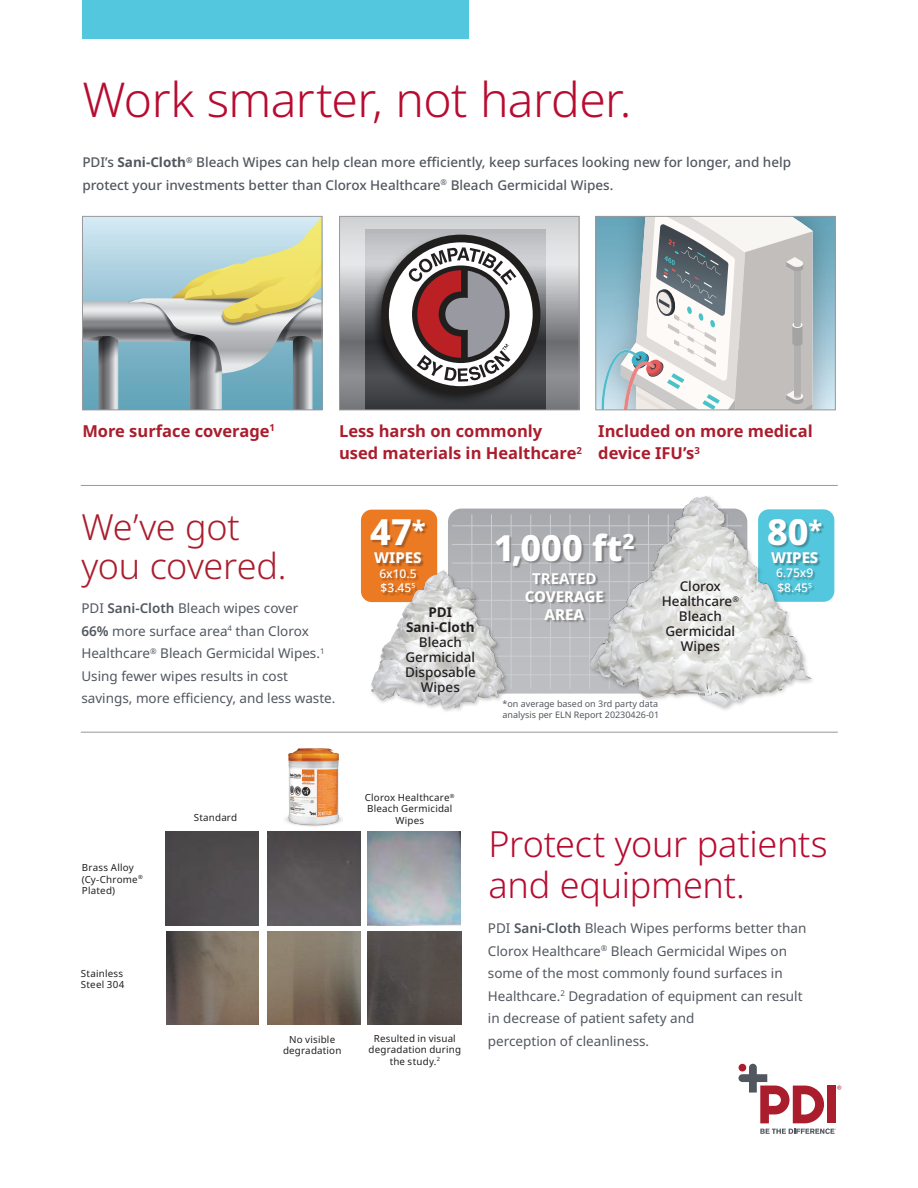
<style>
.page{position:relative;width:918px;height:1188px;background:#fff}
.page>*{position:absolute;margin:0;border:0;box-sizing:border-box;transform-origin:0 0}
.Ad_Title_32_38{font:300 48px "Noto Sans";letter-spacing:-.015em;color:#b80b30}
.Ad_Title_32_38-2{font:300 36px "Noto Sans";letter-spacing:-.01em;color:#b80b30}
.Ad_Title_32_38-3{font:300 36px/39px "Noto Sans";letter-spacing:-.01em;color:#aa1d2d}
.t1{font:800 36px "Noto Sans";color:#fff}
.t2{font:700 16.5px/22.5px "Noto Sans";color:#aa1d2d}
.t3{font:800 15px "Noto Sans";color:#fff}
.t4{font:700 15px "Noto Sans";color:#fff}
.t5{font:13.5px/22.5px "Noto Sans";color:#52575f}
.t6{font:500 13.5px/22.5px "Noto Sans";color:#52575f}
.t7{font:500 13.5px "Noto Sans";color:#231f20}
.t8{font:700 13.5px "Noto Sans";color:#231f20}
.t9{font:500 12px "Noto Sans";color:#fff}
.t10{font:9.75px/11.4px "Noto Sans";letter-spacing:.02em;color:#231f20}
.t11{font:9px/10.8px "Noto Sans";color:#52575f}
.s1{font-weight:700}
.s2{font-weight:600}
</style>
<div class="page">
<div style="left:82px;top:0;width:387px;height:38px;background:#52c7dd"></div>
<svg style="left:84px;top:218px;width:45px;height:190px;background:#b8d8e6"></svg>
<svg style="left:84px;top:303px;width:16px;height:33px"></svg>
<svg style="left:84px;top:336px;width:34px;height:72px"></svg>
<img style="left:100px;top:271px;width:29px;height:130px">
<svg style="left:129px;top:218px;width:192px;height:190px;background:#acbfb2"></svg>
<div style="left:82px;top:216px;width:241px;height:194px;border:1px solid #99989b"></div>
<svg style="left:813px;top:218px;width:21px;height:190px;background:#8fb9c9"></svg>
<svg style="left:601px;top:218px;width:212px;height:190px"></svg>
<div style="left:595px;top:216px;width:241px;height:194px;border:1px solid #99989b"></div>
<svg style="left:341px;top:218px;width:237px;height:190px;background:#aeafb1"></svg>
<img style="left:365px;top:229px;width:181px;height:179px">
<svg style="left:385px;top:238px;width:152px;height:152px"></svg>
<div style="left:381px;top:235px;width:159px;height:159px;border:8px solid #211e1e;border-radius:50%"></div>
<svg style="left:408px;top:247px;width:108px;height:135px"></svg>
<div style="left:339px;top:216px;width:241px;height:194px;border:1px solid #99989b"></div>
<svg style="left:738px;top:1064px;width:103px;height:70px"></svg>
<hr style="left:81px;top:485px;width:757px;height:1px;background:#99989b">
<hr style="left:81px;top:732px;width:757px;height:1px;background:#99989b">
<img style="left:368px;top:832px;width:93px;height:93px">
<img style="left:267px;top:832px;width:93px;height:93px">
<img style="left:165px;top:832px;width:94px;height:93px">
<img style="left:166px;top:932px;width:93px;height:93px">
<img style="left:368px;top:932px;width:93px;height:93px">
<img style="left:268px;top:932px;width:93px;height:93px">
<svg style="left:448px;top:509px;width:140px;height:185px;background:#b4b6b9"></svg>
<hr style="left:452px;top:526px;width:290px;height:1px;background:#cdced0">
<hr style="left:452px;top:544px;width:290px;height:1px;background:#cdced0">
<hr style="left:452px;top:563px;width:290px;height:1px;background:#cdced0">
<hr style="left:452px;top:637px;width:290px;height:1px;background:#cdced0">
<hr style="left:452px;top:656px;width:290px;height:1px;background:#cdced0">
<hr style="left:452px;top:675px;width:290px;height:1px;background:#cdced0">
<hr style="left:472px;top:514px;width:1px;height:175px;background:#cdced0">
<hr style="left:491px;top:514px;width:1px;height:175px;background:#cdced0">
<hr style="left:511px;top:514px;width:1px;height:175px;background:#cdced0">
<hr style="left:530px;top:514px;width:1px;height:175px;background:#cdced0">
<hr style="left:550px;top:514px;width:1px;height:175px;background:#cdced0">
<hr style="left:570px;top:514px;width:1px;height:175px;background:#cdced0">
<div style="left:758px;top:509px;width:76px;height:93px;background:#52c7dd;border-radius:11px"></div>
<div style="left:769px;top:519px;width:56px;height:77px;background:#231f20;opacity:.33"></div>
<div style="left:361px;top:510px;width:76px;height:92px;background:#ec7a23;border-radius:11px"></div>
<div style="left:372px;top:520px;width:57px;height:76px;background:#231f20;opacity:.33"></div>
<div style="left:370px;top:569px;width:140px;height:144px;background:#231f20;opacity:.25"></div>
<img style="left:371px;top:571px;width:72px;height:120px">
<div style="left:497px;top:534px;width:141px;height:89px;background:#231f20;opacity:.33"></div>
<div style="left:588px;top:495px;width:229px;height:218px;background:#231f20;opacity:.25"></div>
<img style="left:629px;top:498px;width:71px;height:99px">
<img style="left:285px;top:748px;width:58px;height:79px">
<p class="Ad_Title_32_38" style="left:82px;top:66px;width:551px">Work smarter, not harder.</p>
<p class="t6" style="left:82px;top:152px;width:710px">PDI’s <span class="s1">Sani-Cloth</span><sup>®</sup> Bleach Wipes can help clean more efficiently, keep surfaces looking new for longer, and help protect your investments better than Clorox Healthcare<sup>®</sup> Bleach Germicidal Wipes.</p>
<p class="t2" style="left:82px;top:420px;width:194px">More surface coverage<sup>1</sup></p>
<p class="t2" style="left:598px;top:420px;width:216px">Included on more medical device IFU’s<sup>3</sup></p>
<p class="t2" style="left:339px;top:420px;width:245px">Less harsh on commonly used materials in Healthcare<sup>2</sup></p>
<p class="Ad_Title_32_38-3" style="left:81px;top:509px;width:207px">We’ve got you covered.</p>
<p class="t5" style="left:81px;top:597px;width:256px">PDI <span class="s2">Sani-Cloth</span> Bleach wipes cover<br><span class="s2">66%</span> more surface area<sup>4</sup> than Clorox Healthcare<sup>®</sup> Bleach Germicidal Wipes.<sup>1<br></sup>Using fewer wipes results in cost savings, more efficiency, and less waste.</p>
<p class="t10" style="left:82px;top:862px;width:62px">Brass Alloy (Cy-Chrome<sup>®<br></sup>Plated)</p>
<p class="t10" style="left:81px;top:968px;width:45px">Stainless<br>Steel 304</p>
<p class="t10" style="left:194px;top:812px;width:45px">Standard</p>
<p class="t1" style="left:370px;top:506px;width:57px">47<sup>*</sup></p>
<p class="t3" style="left:374px;top:547px;width:49px">WIPES</p>
<p class="t9" style="left:379px;top:565px;width:39px">6x10.5</p>
<p class="t9" style="left:381px;top:579px;width:36px">$3.45<sup>5</sup></p>
<p class="t8" style="left:429px;top:602px;width:25px">PDI</p>
<p class="t8" style="left:406px;top:617px;width:70px">Sani-Cloth</p>
<p class="t7" style="left:419px;top:632px;width:45px">Bleach</p>
<p class="t7" style="left:405px;top:647px;width:71px">Germicidal</p>
<p class="t7" style="left:405px;top:662px;width:72px">Disposable</p>
<p class="t7" style="left:421px;top:677px;width:41px">Wipes</p>
<p class="t1" style="left:494px;top:522px;width:142px">1,000 ft<sup>2</sup></p>
<p class="t4" style="left:532px;top:567px;width:66px">TREATED</p>
<p class="t3" style="left:525px;top:585px;width:81px">COVERAGE</p>
<p class="t3" style="left:545px;top:603px;width:41px">AREA</p>
<p class="t7" style="left:680px;top:577px;width:43px">Clorox</p>
<p class="t7" style="left:662px;top:592px;width:79px">Healthcare<sup>®</sup></p>
<p class="t7" style="left:679px;top:607px;width:45px">Bleach</p>
<p class="t7" style="left:665px;top:622px;width:71px">Germicidal</p>
<p class="t7" style="left:681px;top:637px;width:41px">Wipes</p>
<p class="t11" style="left:502px;top:699px;width:158px">*on average based on 3rd party data analysis per ELN Report 20230426-01</p>
<p class="t1" style="left:767px;top:505px;width:57px">80<sup>*</sup></p>
<p class="t3" style="left:771px;top:546px;width:49px">WIPES</p>
<p class="t9" style="left:776px;top:564px;width:39px">6.75x9</p>
<p class="t9" style="left:777px;top:579px;width:36px">$8.45<sup>5</sup></p>
<p class="t10" style="left:365px;top:792px;width:91px;text-align:center">Clorox Healthcare<sup>®<br></sup>Bleach Germicidal<br>Wipes</p>
<p class="Ad_Title_32_38-2" style="left:489px;top:819px;width:341px">Protect your patients</p>
<p class="Ad_Title_32_38-2" style="left:489px;top:860px;width:258px">and equipment.</p>
<p class="t5" style="left:488px;top:917px;width:320px">PDI <span class="s2">Sani-Cloth</span> Bleach Wipes performs better than Clorox Healthcare<sup>®</sup> Bleach Germicidal Wipes on some of the most commonly found surfaces in Healthcare.<sup>2</sup> Degradation of equipment can result in decrease of patient safety and</p>
<p class="t10" style="left:369px;top:1033px;width:94px;text-align:center">Resulted in visual degradation during the study.<sup>2</sup></p>
<p class="t10" style="left:289px;top:1034px;width:47px">No visible</p>
<p class="t5" style="left:488px;top:1030px;width:163px">perception of cleanliness.</p>
<p class="t10" style="left:283px;top:1045px;width:60px">degradation</p>
</div>
